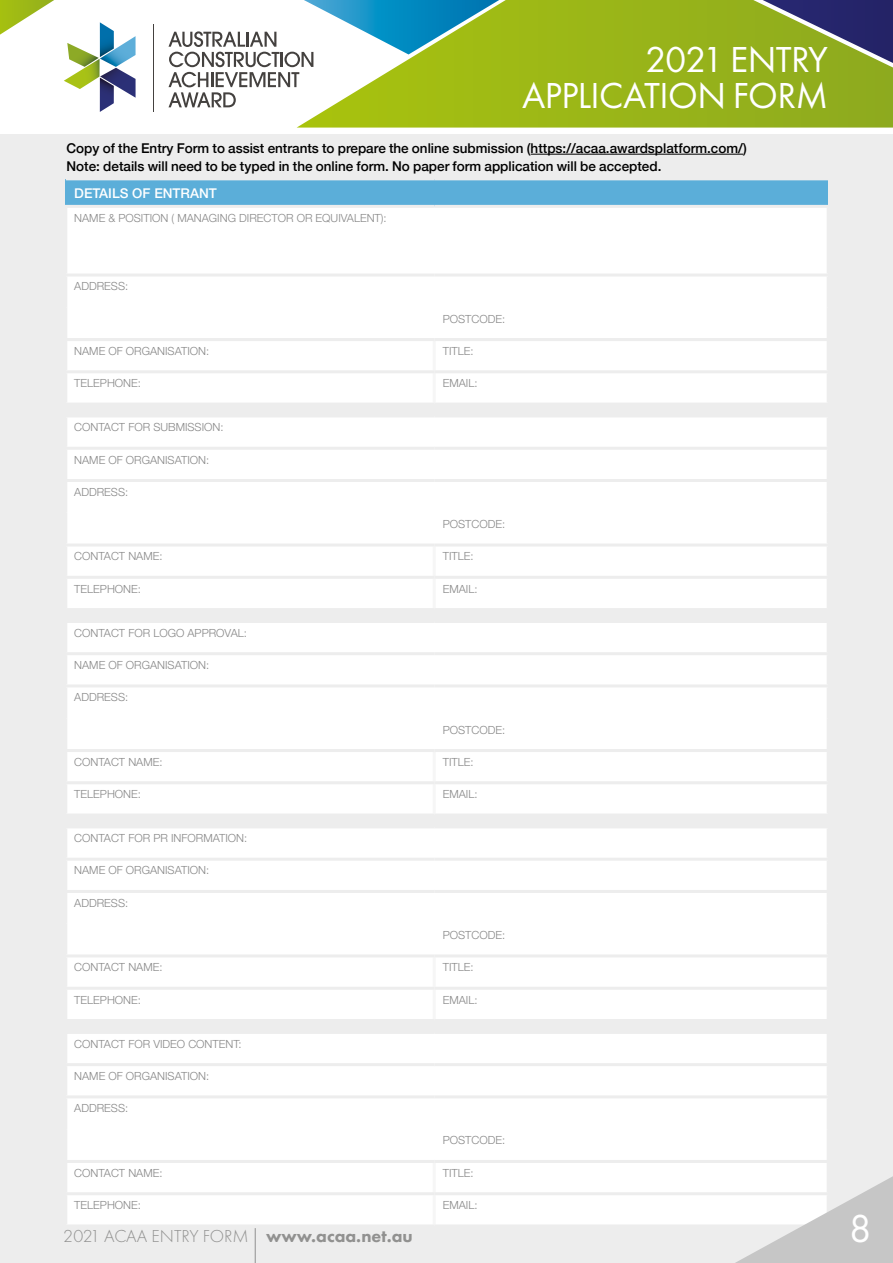
<style>
.page{position:relative;width:893px;height:1263px;background:#fff}
.page>*{position:absolute;margin:0;border:0;box-sizing:border-box;transform-origin:0 0}
.t1{font:300 40.5px "Helvetica Neue";color:#fff}
.t2{font:40.5px "Futura PT";color:#fff}
.t3{font:37.5px/36px "Futura PT";letter-spacing:-.02em;color:#fff;text-align:right}
.t4{font:300 18px "Futura PT";color:#9d9d9c}
.t5{font:500 13.5px/17.7px "Helvetica Neue";color:#000}
.t6{font:500 13.5px "Helvetica Neue";color:#fff}
.t7{font:300 11.25px "Helvetica Neue";color:#878787}
.s1{font-weight:800}
</style>
<div class="page">
<div style="left:0;top:135px;width:893px;height:1128px;background:#ededed"></div>
<div style="left:66px;top:179px;width:762px;height:27px;background:#5baed9"></div>
<div style="left:67px;top:208px;width:760px;height:1016px;background:#fff"></div>
<hr style="left:433px;top:341px;width:3px;height:29px;background:#f6f6f6">
<hr style="left:433px;top:373px;width:3px;height:30px;background:#f6f6f6">
<hr style="left:433px;top:546px;width:3px;height:30px;background:#f6f6f6">
<hr style="left:433px;top:579px;width:3px;height:29px;background:#f6f6f6">
<hr style="left:433px;top:752px;width:3px;height:29px;background:#f6f6f6">
<hr style="left:433px;top:784px;width:3px;height:29px;background:#f6f6f6">
<hr style="left:433px;top:957px;width:3px;height:30px;background:#f6f6f6">
<hr style="left:433px;top:990px;width:3px;height:29px;background:#f6f6f6">
<hr style="left:433px;top:1163px;width:3px;height:29px;background:#f6f6f6">
<hr style="left:433px;top:1195px;width:3px;height:29px;background:#f6f6f6">
<hr style="left:66px;top:177px;width:368px;height:3px;background:#ededed">
<hr style="left:434px;top:177px;width:394px;height:3px;background:#ededed">
<hr style="left:64px;top:205px;width:370px;height:3px;background:#ededed">
<hr style="left:434px;top:205px;width:396px;height:3px;background:#ededed">
<hr style="left:64px;top:273px;width:370px;height:3px;background:#ededed">
<hr style="left:434px;top:273px;width:396px;height:3px;background:#ededed">
<hr style="left:64px;top:338px;width:370px;height:3px;background:#ededed">
<hr style="left:434px;top:338px;width:396px;height:3px;background:#ededed">
<hr style="left:64px;top:370px;width:370px;height:3px;background:#ededed">
<hr style="left:434px;top:370px;width:396px;height:3px;background:#ededed">
<hr style="left:64px;top:403px;width:370px;height:3px;background:#ededed">
<hr style="left:434px;top:403px;width:396px;height:3px;background:#ededed">
<hr style="left:64px;top:414px;width:370px;height:3px;background:#ededed">
<hr style="left:434px;top:414px;width:396px;height:3px;background:#ededed">
<hr style="left:64px;top:447px;width:370px;height:3px;background:#ededed">
<hr style="left:434px;top:447px;width:396px;height:3px;background:#ededed">
<hr style="left:64px;top:479px;width:370px;height:3px;background:#ededed">
<hr style="left:434px;top:479px;width:396px;height:3px;background:#ededed">
<hr style="left:64px;top:543px;width:370px;height:3px;background:#ededed">
<hr style="left:434px;top:543px;width:396px;height:3px;background:#ededed">
<hr style="left:64px;top:576px;width:370px;height:3px;background:#ededed">
<hr style="left:434px;top:576px;width:396px;height:3px;background:#ededed">
<hr style="left:64px;top:608px;width:370px;height:3px;background:#ededed">
<hr style="left:434px;top:608px;width:396px;height:3px;background:#ededed">
<hr style="left:64px;top:620px;width:370px;height:3px;background:#ededed">
<hr style="left:434px;top:620px;width:396px;height:3px;background:#ededed">
<hr style="left:64px;top:652px;width:370px;height:3px;background:#ededed">
<hr style="left:434px;top:652px;width:396px;height:3px;background:#ededed">
<hr style="left:64px;top:684px;width:370px;height:3px;background:#ededed">
<hr style="left:434px;top:684px;width:396px;height:3px;background:#ededed">
<hr style="left:64px;top:749px;width:370px;height:3px;background:#ededed">
<hr style="left:434px;top:749px;width:396px;height:3px;background:#ededed">
<hr style="left:64px;top:781px;width:370px;height:3px;background:#ededed">
<hr style="left:434px;top:781px;width:396px;height:3px;background:#ededed">
<hr style="left:64px;top:813px;width:370px;height:3px;background:#ededed">
<hr style="left:434px;top:813px;width:396px;height:3px;background:#ededed">
<hr style="left:64px;top:825px;width:370px;height:3px;background:#ededed">
<hr style="left:434px;top:825px;width:396px;height:3px;background:#ededed">
<hr style="left:64px;top:858px;width:370px;height:3px;background:#ededed">
<hr style="left:434px;top:858px;width:396px;height:3px;background:#ededed">
<hr style="left:64px;top:890px;width:370px;height:3px;background:#ededed">
<hr style="left:434px;top:890px;width:396px;height:3px;background:#ededed">
<hr style="left:64px;top:954px;width:370px;height:3px;background:#ededed">
<hr style="left:434px;top:954px;width:396px;height:3px;background:#ededed">
<hr style="left:64px;top:987px;width:370px;height:3px;background:#ededed">
<hr style="left:434px;top:987px;width:396px;height:3px;background:#ededed">
<hr style="left:64px;top:1019px;width:370px;height:3px;background:#ededed">
<hr style="left:434px;top:1019px;width:396px;height:3px;background:#ededed">
<hr style="left:64px;top:1031px;width:370px;height:3px;background:#ededed">
<hr style="left:434px;top:1031px;width:396px;height:3px;background:#ededed">
<hr style="left:64px;top:1063px;width:370px;height:3px;background:#ededed">
<hr style="left:434px;top:1063px;width:396px;height:3px;background:#ededed">
<hr style="left:64px;top:1095px;width:370px;height:3px;background:#ededed">
<hr style="left:434px;top:1095px;width:396px;height:3px;background:#ededed">
<hr style="left:64px;top:1160px;width:370px;height:3px;background:#ededed">
<hr style="left:434px;top:1160px;width:396px;height:3px;background:#ededed">
<hr style="left:64px;top:1192px;width:370px;height:3px;background:#ededed">
<hr style="left:434px;top:1192px;width:396px;height:3px;background:#ededed">
<hr style="left:531px;top:154px;width:212px;height:1px;background:#000">
<svg style="left:297px;top:0;width:596px;height:128px;background:#9bb61c"></svg>
<hr style="left:255px;top:1228px;width:1px;height:35px;background:#9d9d9c">
<svg style="left:719px;top:1171px;width:174px;height:92px"></svg>
<hr style="left:153px;top:24px;width:1px;height:87px;background:#44413f">
<svg style="left:169px;top:0;width:347px;height:107px"></svg>
<svg style="left:0;top:0;width:136px;height:112px"></svg>
<svg style="left:651px;top:0;width:242px;height:89px;background:#819731"></svg>
<h2 class="t3" style="left:522px;top:41px;width:307px">2021 ENTRY<br>APPLICATION FORM</h2>
<p class="t5" style="left:67px;top:138px;width:682px">Copy of the Entry Form to assist entrants to prepare the online submission (https://acaa.awardsplatform.com/)<br>Note: details will need to be typed in the online form. No paper form application will be accepted.</p>
<p class="t6" style="left:74px;top:185px;width:144px">DETAILS OF ENTRANT</p>
<p class="t7" style="left:74px;top:211px;width:314px">NAME &amp; POSITION ( MANAGING DIRECTOR OR EQUIVALENT):</p>
<p class="t7" style="left:74px;top:279px;width:55px">ADDRESS:</p>
<p class="t7" style="left:443px;top:312px;width:64px">POSTCODE:</p>
<p class="t7" style="left:74px;top:344px;width:136px">NAME OF ORGANISATION:</p>
<p class="t7" style="left:443px;top:344px;width:32px">TITLE:</p>
<p class="t7" style="left:74px;top:376px;width:68px">TELEPHONE:</p>
<p class="t7" style="left:443px;top:376px;width:36px">EMAIL:</p>
<p class="t7" style="left:74px;top:420px;width:151px">CONTACT FOR SUBMISSION:</p>
<p class="t7" style="left:74px;top:453px;width:136px">NAME OF ORGANISATION:</p>
<p class="t7" style="left:74px;top:485px;width:55px">ADDRESS:</p>
<p class="t7" style="left:443px;top:517px;width:64px">POSTCODE:</p>
<p class="t7" style="left:74px;top:549px;width:90px">CONTACT NAME:</p>
<p class="t7" style="left:443px;top:549px;width:32px">TITLE:</p>
<p class="t7" style="left:74px;top:582px;width:68px">TELEPHONE:</p>
<p class="t7" style="left:443px;top:582px;width:36px">EMAIL:</p>
<p class="t7" style="left:74px;top:626px;width:174px">CONTACT FOR LOGO APPROVAL:</p>
<p class="t7" style="left:74px;top:658px;width:136px">NAME OF ORGANISATION:</p>
<p class="t7" style="left:74px;top:690px;width:55px">ADDRESS:</p>
<p class="t7" style="left:443px;top:723px;width:64px">POSTCODE:</p>
<p class="t7" style="left:74px;top:755px;width:90px">CONTACT NAME:</p>
<p class="t7" style="left:443px;top:755px;width:32px">TITLE:</p>
<p class="t7" style="left:74px;top:787px;width:68px">TELEPHONE:</p>
<p class="t7" style="left:443px;top:787px;width:36px">EMAIL:</p>
<p class="t7" style="left:74px;top:831px;width:174px">CONTACT FOR PR INFORMATION:</p>
<p class="t7" style="left:74px;top:863px;width:136px">NAME OF ORGANISATION:</p>
<p class="t7" style="left:74px;top:896px;width:55px">ADDRESS:</p>
<p class="t7" style="left:443px;top:928px;width:64px">POSTCODE:</p>
<p class="t7" style="left:74px;top:960px;width:90px">CONTACT NAME:</p>
<p class="t7" style="left:443px;top:960px;width:32px">TITLE:</p>
<p class="t7" style="left:74px;top:993px;width:68px">TELEPHONE:</p>
<p class="t7" style="left:443px;top:993px;width:36px">EMAIL:</p>
<p class="t7" style="left:74px;top:1037px;width:169px">CONTACT FOR VIDEO CONTENT:</p>
<p class="t7" style="left:74px;top:1069px;width:136px">NAME OF ORGANISATION:</p>
<p class="t7" style="left:74px;top:1101px;width:55px">ADDRESS:</p>
<p class="t7" style="left:443px;top:1133px;width:64px">POSTCODE:</p>
<p class="t7" style="left:74px;top:1166px;width:90px">CONTACT NAME:</p>
<p class="t7" style="left:443px;top:1166px;width:32px">TITLE:</p>
<p class="t7" style="left:74px;top:1198px;width:68px">TELEPHONE:</p>
<p class="t7" style="left:443px;top:1198px;width:36px">EMAIL:</p>
<h3 class="t4" style="left:64px;top:1225px;width:350px">2021 ACAA ENTRY FORM <span class="s1">www.acaa.net.au</span></h3>
<h1 class="t2" style="left:849px;top:1204px;width:25px">8</h1>
<h1 class="t1" style="left:850px;top:1220px;width:24px">8</h1>
</div>
